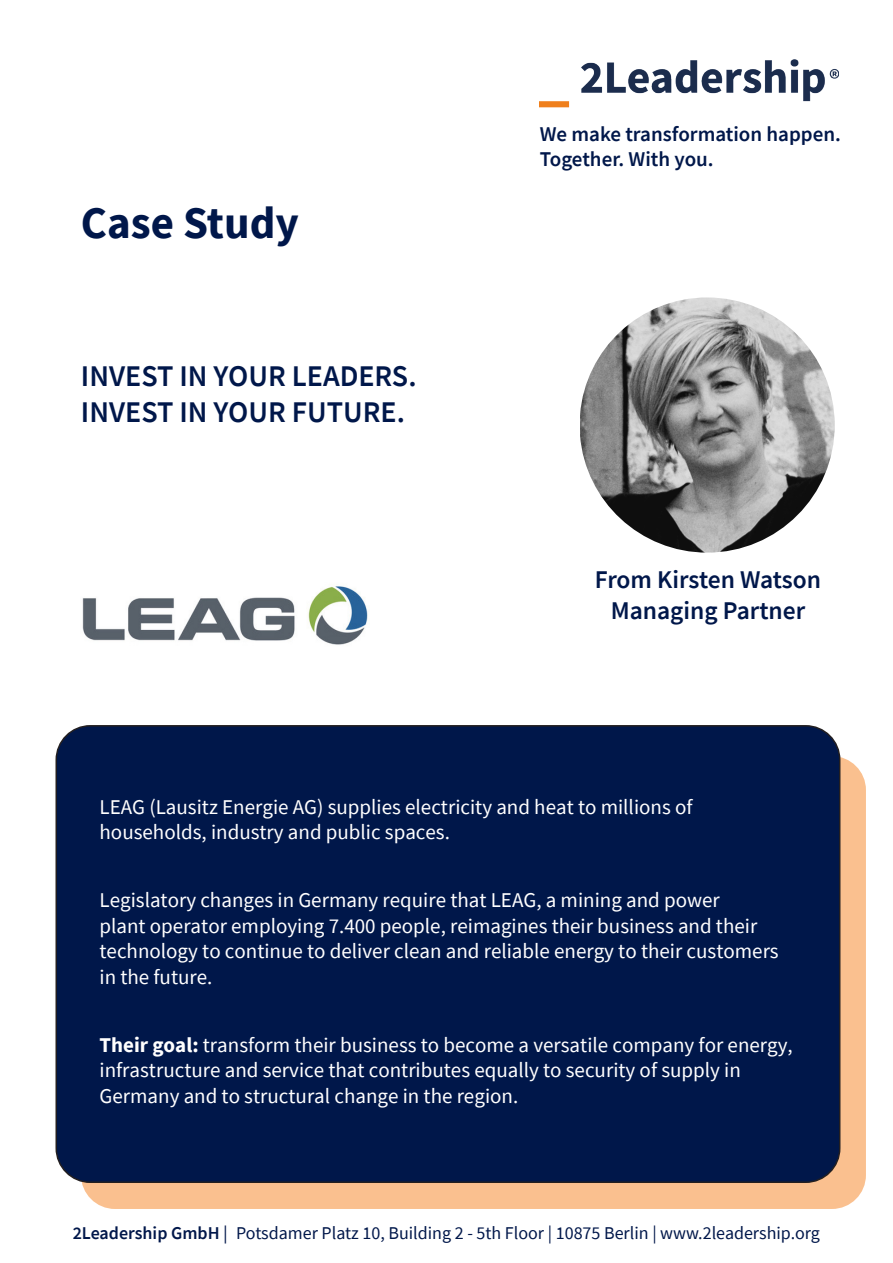
<style>
.page{position:relative;width:893px;height:1263px;background:#fff}
.page>*{position:absolute;margin:0;border:0;box-sizing:border-box;transform-origin:0 0}
.HEADING_DARK_BLUE{font:700 45px "Source Sans Pro";color:#00174a}
.HEADING_DARK_BLUE-2{font:600 30px "Source Sans Pro";color:#00174a}
.t1{font:600 25.5px "Source Sans Pro";color:#00174a}
.Normal_Text_Dark_Blu{font:21px/25.5px "Source Sans Pro";color:#fff}
.HEADING_DARK_BLUE-3{font:600 21px "Source Sans Pro";color:#00174a}
.t2{font:18px "Source Sans Pro";color:#00174a}
.s1{font-weight:700}
.s2{font-weight:600}
.s3{font-family:"Minion Pro"}
</style>
<div class="page">
<div style="left:81px;top:756px;width:785px;height:453px;background:#fac08f;border-radius:34px"></div>
<div style="left:56px;top:726px;width:784px;height:456px;background:#00174a;border-radius:34px"></div>
<img style="left:580px;top:297px;width:255px;height:256px;border-radius:125px">
<img style="left:82px;top:586px;width:286px;height:59px">
<img style="left:540px;top:59px;width:299px;height:49px">
<p class="HEADING_DARK_BLUE" style="left:81px;top:193px;width:219px">Case Study</p>
<p class="HEADING_DARK_BLUE-2" style="left:81px;top:356px;width:337px">INVEST IN YOUR LEADERS.</p>
<p class="HEADING_DARK_BLUE-2" style="left:81px;top:392px;width:325px">INVEST IN YOUR FUTURE.</p>
<p class="HEADING_DARK_BLUE-3" style="left:540px;top:120px;width:303px">We make transformation happen.</p>
<p class="HEADING_DARK_BLUE-3" style="left:540px;top:145px;width:175px">Together. With you.</p>
<p class="t1" style="left:595px;top:563px;width:228px">From Kirsten Watson</p>
<p class="t1" style="left:611px;top:593px;width:196px">Managing Partner</p>
<p class="Normal_Text_Dark_Blu" style="left:100px;top:794px;width:594px">LEAG (Lausitz Energie AG) supplies electricity and heat to millions of households, industry and public spaces.</p>
<p class="Normal_Text_Dark_Blu" style="left:100px;top:887px;width:681px">Legislatory changes in Germany require that LEAG, a mining and power<br>plant operator employing 7.400 people, reimagines their business and their technology to continue to deliver clean and reliable energy to their customers in the future.</p>
<p class="Normal_Text_Dark_Blu" style="left:100px;top:1032px;width:695px"><span class="s1">Their goal:</span> transform their business to become a versatile company for energy, infrastructure and service that contributes equally to security of supply in<br>Germany and to structural change in the region.</p>
<p class="t2" style="left:73px;top:1222px;width:749px"><span class="s2">2Leadership GmbH</span> <span class="s3">|</span> Potsdamer Platz 10, Building 2 - 5th Floor | 10875 Berlin | www.2leadership.org</p>
</div>
